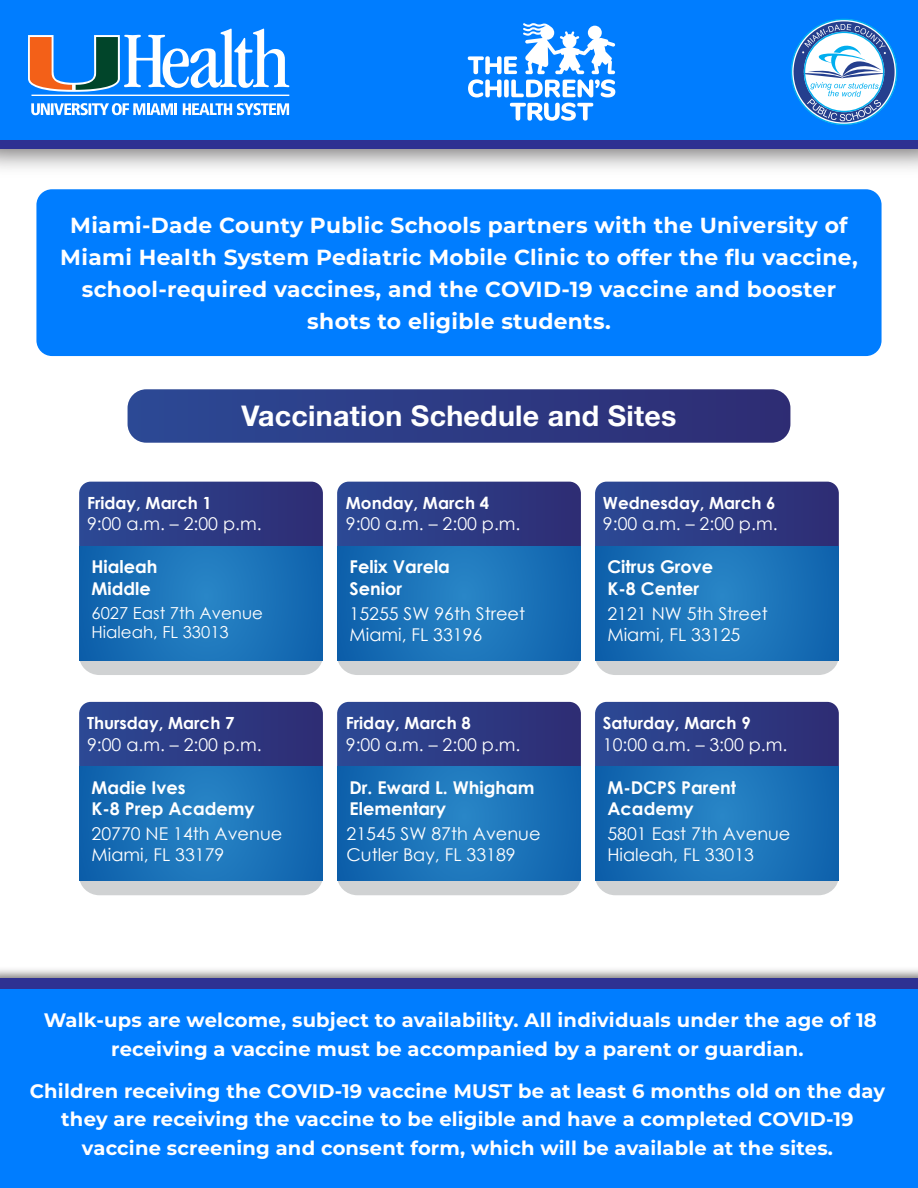
<style>
.page{position:relative;width:918px;height:1188px;background:#fff}
.page>*{position:absolute;margin:0;border:0;box-sizing:border-box;transform-origin:0 0}
.t1{font:700 28.5px "Helvetica Neue LT Std";letter-spacing:.01em;color:#fff}
.t2{font:700 21.75px/32px "Montserrat";letter-spacing:.015em;color:#fff;text-align:center}
.t3{font:700 19.5px/28.5px "Montserrat";letter-spacing:.01em;color:#fff;text-align:center}
.t4{font:17.55px/21.1px "Century Gothic";color:#fff}
.t5{font:700 17.55px/21.1px "Century Gothic";color:#fff}
.t6{font:700 16.8px "Century Gothic";color:#fff}
.t7{font:16.5px/19.8px "Century Gothic";color:#fff}
</style>
<div class="page">
<svg style="left:128px;top:389px;width:662px;height:54px;background:#303e86"></svg>
<div style="left:0;top:23px;width:918px;height:126px;background:#2e3192"></div>
<div style="left:0;top:0;width:918px;height:140px;background:#007dff"></div>
<svg style="left:791px;top:19px;width:106px;height:106px"></svg>
<svg style="left:28px;top:28px;width:261px;height:68px"></svg>
<svg style="left:183px;top:103px;width:106px;height:12px"></svg>
<svg style="left:31px;top:103px;width:146px;height:12px"></svg>
<svg style="left:468px;top:23px;width:147px;height:74px"></svg>
<svg style="left:510px;top:103px;width:83px;height:18px"></svg>
<div style="left:0;top:979px;width:918px;height:209px;background:#007dff"></div>
<div style="left:0;top:978px;width:918px;height:10px;background:#2e3192"></div>
<div style="left:36px;top:189px;width:846px;height:167px;background:#007dff;border-radius:16px"></div>
<div style="left:337px;top:485px;width:244px;height:190px;background:#d0d2d3;border-radius:20px"></div>
<svg style="left:337px;top:482px;width:244px;height:64px;background:#2d3b84"></svg>
<svg style="left:337px;top:546px;width:244px;height:114px;background:#1971b7"></svg>
<div style="left:595px;top:485px;width:244px;height:190px;background:#d0d2d3;border-radius:20px"></div>
<svg style="left:595px;top:482px;width:244px;height:64px;background:#2d3b84"></svg>
<svg style="left:595px;top:546px;width:244px;height:114px;background:#1971b7"></svg>
<div style="left:79px;top:485px;width:244px;height:190px;background:#d0d2d3;border-radius:20px"></div>
<svg style="left:79px;top:482px;width:244px;height:64px;background:#2d3b84"></svg>
<svg style="left:79px;top:546px;width:244px;height:114px;background:#1971b7"></svg>
<div style="left:337px;top:705px;width:244px;height:190px;background:#d0d2d3;border-radius:20px"></div>
<svg style="left:337px;top:702px;width:244px;height:64px;background:#2d3b84"></svg>
<svg style="left:337px;top:766px;width:244px;height:115px;background:#1971b7"></svg>
<div style="left:595px;top:705px;width:244px;height:190px;background:#d0d2d3;border-radius:20px"></div>
<svg style="left:595px;top:702px;width:244px;height:64px;background:#2d3b84"></svg>
<svg style="left:595px;top:766px;width:244px;height:115px;background:#1971b7"></svg>
<div style="left:79px;top:705px;width:244px;height:190px;background:#d0d2d3;border-radius:20px"></div>
<svg style="left:79px;top:702px;width:244px;height:64px;background:#2d3b84"></svg>
<svg style="left:79px;top:766px;width:244px;height:115px;background:#1971b7"></svg>
<p class="t2" style="left:60px;top:209px;width:799px">Miami-Dade County Public Schools partners with the University of Miami Health System Pediatric Mobile Clinic to offer the flu vaccine, school-required vaccines, and the COVID-19 vaccine and booster shots to eligible students.</p>
<h1 class="t1" style="left:241px;top:398px;width:437px">Vaccination Schedule and Sites</h1>
<p class="t6" style="left:87px;top:490px;width:127px">Friday, March 1</p>
<p class="t4" style="left:87px;top:513px;width:176px">9:00 a.m. – 2:00 p.m.</p>
<p class="t5" style="left:92px;top:556px;width:68px">Hialeah<br>Middle</p>
<p class="t7" style="left:92px;top:603px;width:173px">6027 East 7th Avenue<br>Hialeah, FL 33013</p>
<p class="t6" style="left:87px;top:710px;width:149px">Thursday, March 7</p>
<p class="t4" style="left:87px;top:733px;width:176px">9:00 a.m. – 2:00 p.m.</p>
<p class="t5" style="left:92px;top:776px;width:165px">Madie Ives<br>K-8 Prep Academy</p>
<p class="t4" style="left:92px;top:823px;width:192px">20770 NE 14th Avenue<br>Miami, FL 33179</p>
<p class="t6" style="left:346px;top:490px;width:145px">Monday, March 4</p>
<p class="t4" style="left:346px;top:513px;width:176px">9:00 a.m. – 2:00 p.m.</p>
<p class="t5" style="left:350px;top:556px;width:102px">Felix Varela<br>Senior</p>
<p class="t4" style="left:350px;top:602px;width:177px">15255 SW 96th Street<br>Miami, FL 33196</p>
<p class="t6" style="left:346px;top:710px;width:127px">Friday, March 8</p>
<p class="t4" style="left:346px;top:734px;width:176px">9:00 a.m. – 2:00 p.m.</p>
<p class="t5" style="left:350px;top:776px;width:187px">Dr. Eward L. Whigham<br>Elementary</p>
<p class="t4" style="left:347px;top:823px;width:196px">21545 SW 87th Avenue<br>Cutler Bay, FL 33189</p>
<p class="t6" style="left:603px;top:490px;width:174px">Wednesday, March 6</p>
<p class="t4" style="left:603px;top:513px;width:176px">9:00 a.m. – 2:00 p.m.</p>
<p class="t5" style="left:607px;top:556px;width:107px">Citrus Grove<br>K-8 Center</p>
<p class="t4" style="left:607px;top:602px;width:162px">2121 NW 5th Street<br>Miami, FL 33125</p>
<p class="t6" style="left:603px;top:710px;width:149px">Saturday, March 9</p>
<p class="t4" style="left:603px;top:733px;width:186px">10:00 a.m. – 3:00 p.m.</p>
<p class="t5" style="left:607px;top:776px;width:130px">M-DCPS Parent<br>Academy</p>
<p class="t4" style="left:607px;top:823px;width:185px">5801 East 7th Avenue<br>Hialeah, FL 33013</p>
<p class="t3" style="left:44px;top:1005px;width:835px">Walk-ups are welcome, subject to availability. All individuals under the age of 18 receiving a vaccine must be accompanied by a parent or guardian.</p>
<p class="t3" style="left:30px;top:1076px;width:857px">Children receiving the COVID-19 vaccine MUST be at least 6 months old on the day they are receiving the vaccine to be eligible and have a completed COVID-19 vaccine screening and consent form, which will be available at the sites.</p>
</div>
